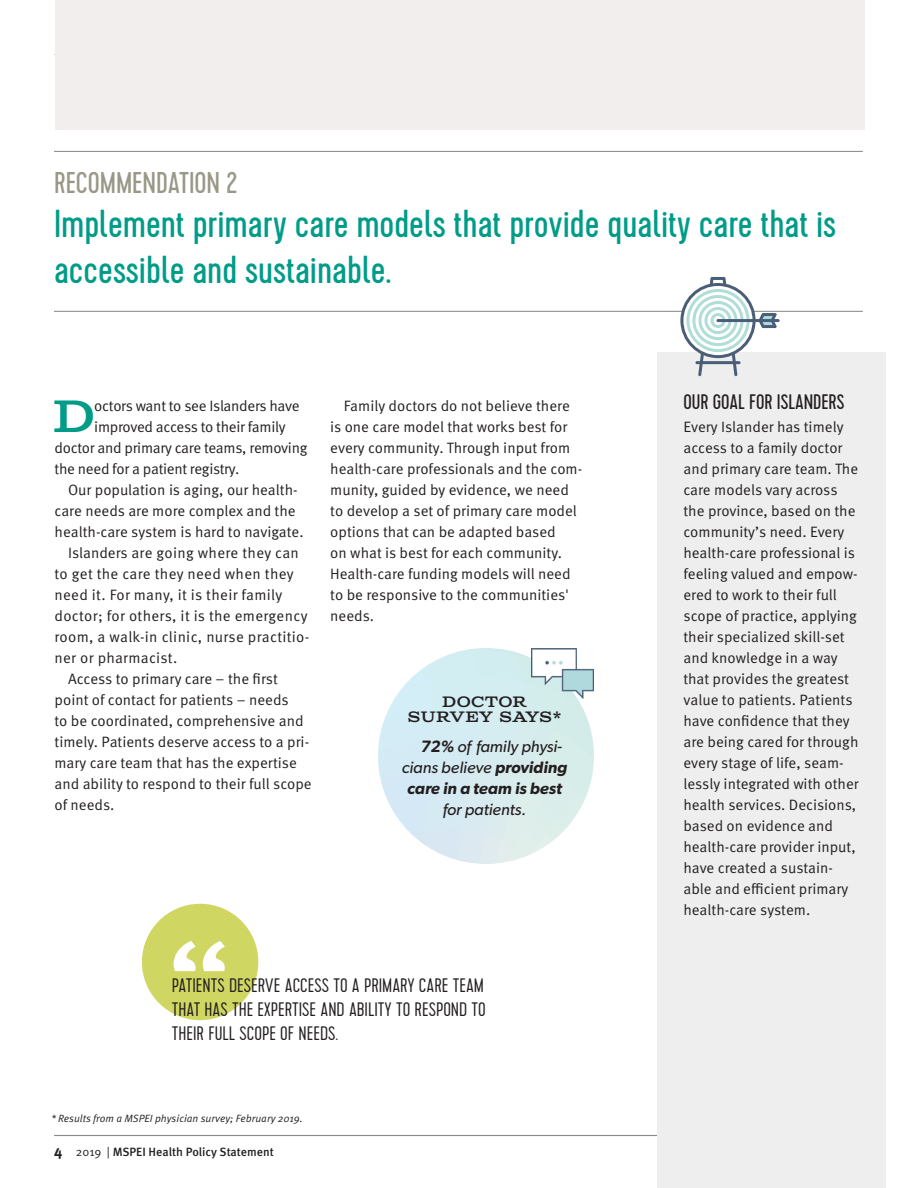
<style>
.page{position:relative;width:918px;height:1188px;background:#fff}
.page>*{position:absolute;margin:0;border:0;box-sizing:border-box;transform-origin:0 0}
.body_intro{font:500 45px "Columbia Titling";color:#009c88}
.Hed_1{font:39px/46.8px "Cervo";color:#009c88}
.Hed_1-2{font:30px "Cervo";color:#999888}
.sub_hed{font:21px "Cervo";color:#231f20}
.pull_quote_2{font:300 19.5px/24px "Cervo";color:#231f20;text-align:justify}
.body{font:italic 16.5px "Gibson";color:#231f20}
.body-2{font:italic 600 16.5px "Gibson";color:#231f20}
.body-3{font:15px/21px "Meta OT Norm";color:#231f20}
.body_no_indent{font:15px/21px "Meta OT Norm";color:#231f20}
.body-4{font:15px/21px "Meta OT Norm";letter-spacing:.02em;color:#231f20}
.body_intro-2{font:15px "Meta OT Norm";letter-spacing:-.02em;color:#231f20}
.sub_hed-2{font:500 15px/15px "Columbia Titling";letter-spacing:-.005em;color:#231f20;text-align:center}
.t1{font:500 12px "Meta OT";color:#231f20}
.body-5{font:10.5px "Meta OT Norm Ita";color:#231f20}
.s1{font-weight:600}
.s2{font-weight:700;font-size:15px}
.s3{font-family:"Meta OT Norm";font-weight:400}
</style>
<div class="page">
<hr style="left:54px;top:1135px;width:809px;height:1px;background:#8a8a8e">
<div style="left:657px;top:352px;width:229px;height:836px;background:#eeeeef"></div>
<div style="left:55px;top:0;width:810px;height:130px;background:#f2eeee"></div>
<hr style="left:54px;top:311px;width:809px;height:1px;background:#868687">
<hr style="left:54px;top:151px;width:809px;height:1px;background:#868687">
<hr style="left:717px;top:319px;width:63px;height:3px;background:#4a5e78;border-radius:2px">
<svg style="left:680px;top:277px;width:97px;height:99px"></svg>
<div style="left:142px;top:904px;width:116px;height:116px;background:#cfd661;border-radius:50%"></div>
<svg style="left:174px;top:941px;width:51px;height:30px"></svg>
<svg style="left:378px;top:648px;width:216px;height:216px"></svg>
<img style="left:532px;top:648px;width:62px;height:50px">
<p class="Hed_1-2" style="left:54px;top:165px;width:185px">RECOMMENDATION 2</p>
<p class="Hed_1" style="left:54px;top:201px;width:784px">Implement primary care models that provide quality care that is accessible and sustainable.</p>
<p class="body_intro" style="left:52px;top:390px;width:45px">D</p>
<p class="body_intro-2" style="left:94px;top:397px;width:207px">octors want to see Islanders have</p>
<p class="body_intro-2" style="left:94px;top:418px;width:193px">improved access to their family</p>
<p class="body_intro-2" style="left:55px;top:439px;width:254px">doctor and primary care teams, removing</p>
<p class="body_intro-2" style="left:55px;top:460px;width:186px">the need for a patient registry.</p>
<p class="body-3" style="left:55px;top:479px;width:251px;text-align:center">Our population is aging, our health&shy;care needs are more complex and the health-care system is hard to navigate.</p>
<p class="body-4" style="left:55px;top:542px;width:256px;text-indent:14px">Islanders are going where they can to get the care they need when they need it. For many, it is their family doctor; for others, it is the emergency room, a walk-in clinic, nurse practitio&shy;ner or pharmacist.</p>
<p class="body-3" style="left:55px;top:668px;width:259px;text-indent:14px">Access to primary care – the first point of contact for patients – needs<br>to be coordinated, comprehensive and timely. Patients deserve access to a pri&shy;mary care team that has the expertise and ability to respond to their full scope of needs.</p>
<p class="body-3" style="left:330px;top:395px;width:253px;text-indent:14px">Family doctors do not believe there is one care model that works best for every community. Through input from health-care professionals and the com&shy;munity, guided by evidence, we need to develop a set of primary care model options that can be adapted based<br>on what is best for each community.<br>Health-care funding models will need to be responsive to the communities' needs.</p>
<p class="sub_hed-2" style="left:407px;top:694px;width:156px">DOCTOR<br>SURVEY SAYS*</p>
<p class="body" style="left:421px;top:736px;width:143px"><span class="s1">72%</span> of family physi-</p>
<p class="body" style="left:402px;top:757px;width:167px">cians believe <span class="s1">providing</span></p>
<p class="body-2" style="left:407px;top:778px;width:156px">care in a team is best</p>
<p class="body" style="left:443px;top:799px;width:85px">for patients.</p>
<p class="pull_quote_2" style="left:172px;top:974px;width:316px">PATIENTS DESERVE ACCESS TO A PRIMARY CARE TEAM THAT HAS THE EXPERTISE AND ABILITY TO RESPOND TO THEIR FULL SCOPE OF NEEDS.</p>
<p class="body-5" style="left:51px;top:1112px;width:253px">* Results from a MSPEI physician survey; February 2019.</p>
<p class="t1" style="left:54px;top:1144px;width:221px"><span class="s2">4</span> <span class="s3">2019 |</span> MSPEI Health Policy Statement</p>
<p class="sub_hed" style="left:683px;top:389px;width:163px">OUR GOAL FOR ISLANDERS</p>
<p class="body_no_indent" style="left:683px;top:416px;width:177px">Every Islander has timely access to a family doctor and primary care team. The care models vary across the province, based on the community’s need. Every health-care professional is feeling valued and empow&shy;ered to work to their full scope of practice, applying their specialized skill-set and knowledge in a way that provides the greatest value to patients. Patients have confidence that they are being cared for through every stage of life, seam&shy;lessly integrated with other health services. Decisions, based on evidence and health-care provider input, have created a sustain&shy;able and efficient primary health-care system.</p>
</div>
